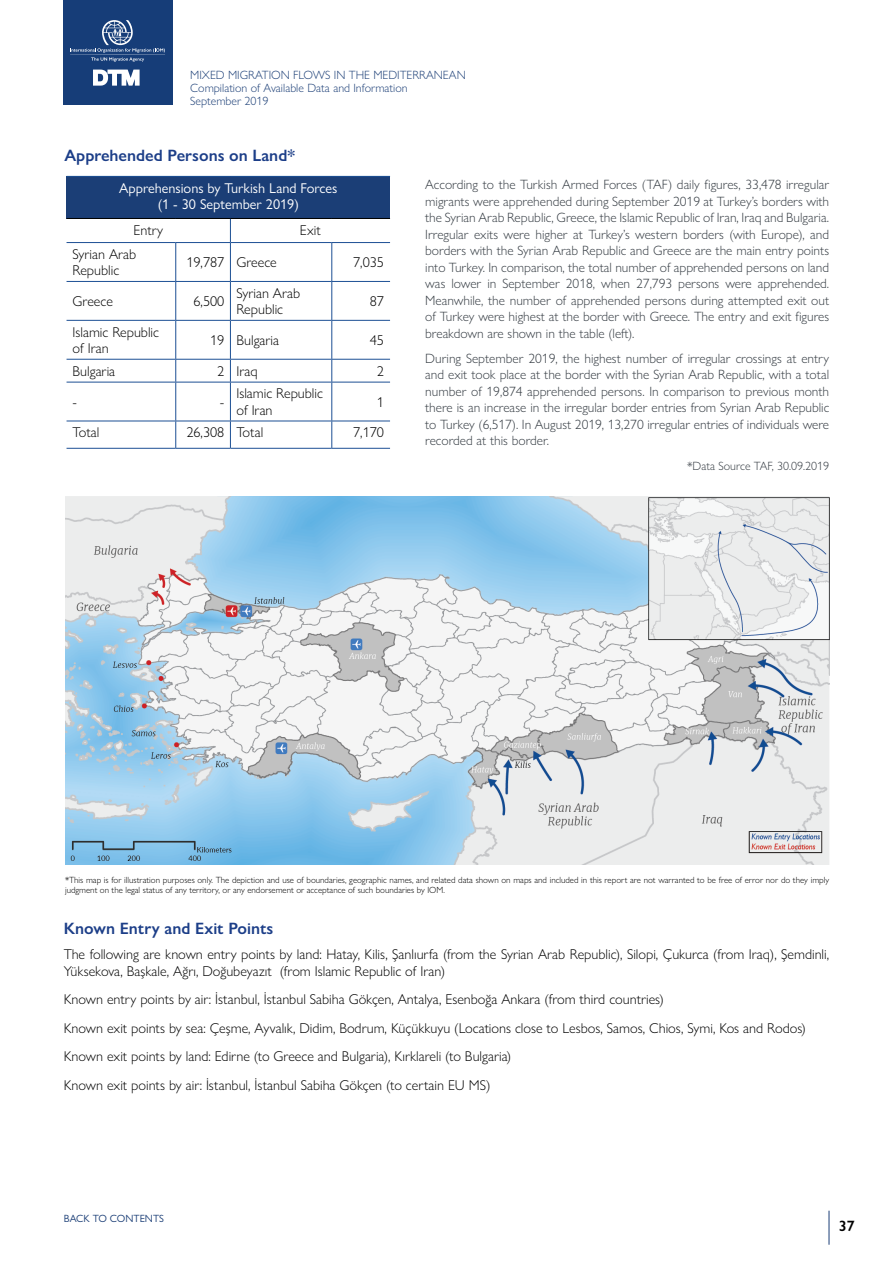
<style>
.page{position:relative;width:893px;height:1263px;background:#fff}
.page>*{position:absolute;margin:0;border:0;box-sizing:border-box;transform-origin:0 0}
.turski{font:600 16.5px "Gill Sans Nova";color:#1c3e88}
.Headtitle{font:600 16.5px "Gill Sans Nova";color:#1c3e88}
.t1{font:600 15px "Gill Sans Nova";color:#000}
.turski-2{font:300 14.25px/16.5px "Gill Sans Nova";color:#000}
.turski_tabela{font:300 14.25px/16.5px "Gill Sans Nova";color:#000}
.turski_tabela-2{font:14.25px "Gill Sans Nova";color:#fff}
.turski-3{font:300 13.5px/16.5px "Gill Sans Nova";color:#343b42;text-align:justify}
.t2{font:300 12px/12.9px "Gill Sans Nova";color:#1b3e76}
.turski-4{font:300 12px "Gill Sans Nova";color:#343b42}
.t3{font:10.5px "Gill Sans Nova";color:#1b3e76}
.fusnota{font:300 9px/10.8px "Gill Sans Nova";color:#000}
</style>
<div class="page">
<div style="left:67px;top:176px;width:323px;height:42px;background:#1b3e76"></div>
<hr style="left:67px;top:176px;width:109px;height:1px;background:#1c4f94">
<hr style="left:176px;top:176px;width:54px;height:1px;background:#1c4f94">
<hr style="left:230px;top:176px;width:102px;height:1px;background:#1c4f94">
<hr style="left:332px;top:176px;width:58px;height:1px;background:#1c4f94">
<svg style="left:230px;top:219px;width:1px;height:23px"></svg>
<hr style="left:67px;top:242px;width:109px;height:1px;background:#1c4f94">
<hr style="left:176px;top:242px;width:54px;height:1px;background:#1c4f94">
<hr style="left:175px;top:243px;width:1px;height:38px;background:#1c4f94">
<hr style="left:230px;top:242px;width:102px;height:1px;background:#1c4f94">
<hr style="left:230px;top:243px;width:1px;height:38px;background:#1c4f94">
<hr style="left:332px;top:242px;width:58px;height:1px;background:#1c4f94">
<hr style="left:331px;top:243px;width:1px;height:38px;background:#1c4f94">
<hr style="left:67px;top:281px;width:109px;height:1px;background:#1c4f94">
<hr style="left:176px;top:281px;width:54px;height:1px;background:#1c4f94">
<hr style="left:175px;top:282px;width:1px;height:38px;background:#1c4f94">
<hr style="left:230px;top:281px;width:102px;height:1px;background:#1c4f94">
<hr style="left:230px;top:282px;width:1px;height:38px;background:#1c4f94">
<hr style="left:332px;top:281px;width:58px;height:1px;background:#1c4f94">
<hr style="left:331px;top:282px;width:1px;height:38px;background:#1c4f94">
<hr style="left:67px;top:320px;width:109px;height:1px;background:#1c4f94">
<hr style="left:176px;top:320px;width:54px;height:1px;background:#1c4f94">
<hr style="left:175px;top:321px;width:1px;height:38px;background:#1c4f94">
<hr style="left:230px;top:320px;width:102px;height:1px;background:#1c4f94">
<hr style="left:230px;top:321px;width:1px;height:38px;background:#1c4f94">
<hr style="left:332px;top:320px;width:58px;height:1px;background:#1c4f94">
<hr style="left:331px;top:321px;width:1px;height:38px;background:#1c4f94">
<hr style="left:67px;top:359px;width:109px;height:1px;background:#1c4f94">
<hr style="left:176px;top:359px;width:54px;height:1px;background:#1c4f94">
<svg style="left:175px;top:360px;width:1px;height:22px"></svg>
<hr style="left:230px;top:359px;width:102px;height:1px;background:#1c4f94">
<svg style="left:230px;top:360px;width:1px;height:22px"></svg>
<hr style="left:332px;top:359px;width:58px;height:1px;background:#1c4f94">
<svg style="left:331px;top:360px;width:1px;height:22px"></svg>
<hr style="left:67px;top:382px;width:109px;height:1px;background:#1c4f94">
<hr style="left:176px;top:382px;width:54px;height:1px;background:#1c4f94">
<hr style="left:175px;top:382px;width:1px;height:39px;background:#1c4f94">
<hr style="left:230px;top:382px;width:102px;height:1px;background:#1c4f94">
<hr style="left:230px;top:382px;width:1px;height:39px;background:#1c4f94">
<hr style="left:332px;top:382px;width:58px;height:1px;background:#1c4f94">
<hr style="left:331px;top:382px;width:1px;height:39px;background:#1c4f94">
<hr style="left:67px;top:421px;width:109px;height:1px;background:#1c4f94">
<hr style="left:176px;top:421px;width:54px;height:1px;background:#1c4f94">
<svg style="left:175px;top:421px;width:1px;height:27px"></svg>
<hr style="left:230px;top:421px;width:102px;height:1px;background:#1c4f94">
<svg style="left:230px;top:421px;width:1px;height:27px"></svg>
<hr style="left:332px;top:421px;width:58px;height:1px;background:#1c4f94">
<svg style="left:331px;top:421px;width:1px;height:27px"></svg>
<hr style="left:67px;top:448px;width:109px;height:1px;background:#1c4f94">
<hr style="left:176px;top:448px;width:54px;height:1px;background:#1c4f94">
<hr style="left:230px;top:448px;width:102px;height:1px;background:#1c4f94">
<hr style="left:332px;top:448px;width:58px;height:1px;background:#1c4f94">
<hr style="left:67px;top:218px;width:109px;height:1px;background:#000">
<hr style="left:176px;top:218px;width:54px;height:1px;background:#000">
<hr style="left:230px;top:218px;width:102px;height:1px;background:#000">
<hr style="left:332px;top:218px;width:58px;height:1px;background:#000">
<img style="left:65px;top:496px;width:764px;height:369px">
<hr style="left:829px;top:1211px;width:1px;height:34px;background:#1b3e76">
<div style="left:63px;top:0;width:109px;height:105px;background:#163d78"></div>
<svg style="left:70px;top:20px;width:95px;height:42px"></svg>
<svg style="left:93px;top:70px;width:47px;height:16px"></svg>
<p class="t2" style="left:190px;top:68px;width:277px">MIXED MIGRATION FLOWS IN THE MEDITERRANEAN<br>Compilation of Available Data and Information<br>September 2019</p>
<p class="turski" style="left:64px;top:145px;width:232px">Apprehended Persons on Land*</p>
<p class="turski_tabela-2" style="left:119px;top:179px;width:220px">Apprehensions by Turkish Land Forces</p>
<p class="turski_tabela-2" style="left:158px;top:196px;width:143px">(1 - 30 September 2019)</p>
<p class="turski_tabela" style="left:134px;top:222px;width:31px">Entry</p>
<p class="turski_tabela" style="left:300px;top:222px;width:22px">Exit</p>
<p class="turski_tabela" style="left:73px;top:246px;width:65px">Syrian Arab<br>Republic</p>
<p class="turski_tabela" style="left:186px;top:254px;width:40px">19,787</p>
<p class="turski_tabela" style="left:236px;top:254px;width:42px">Greece</p>
<p class="turski_tabela" style="left:353px;top:254px;width:32px">7,035</p>
<p class="turski_tabela" style="left:73px;top:293px;width:42px">Greece</p>
<p class="turski_tabela" style="left:194px;top:293px;width:32px">6,500</p>
<p class="turski_tabela" style="left:236px;top:285px;width:65px">Syrian Arab<br>Republic</p>
<p class="turski_tabela" style="left:370px;top:293px;width:16px">87</p>
<p class="turski_tabela" style="left:73px;top:323px;width:88px">Islamic Republic of Iran</p>
<p class="turski_tabela" style="left:210px;top:332px;width:16px">19</p>
<p class="turski_tabela" style="left:236px;top:332px;width:44px">Bulgaria</p>
<p class="turski_tabela" style="left:370px;top:332px;width:16px">45</p>
<p class="turski_tabela" style="left:73px;top:363px;width:44px">Bulgaria</p>
<p class="turski_tabela" style="left:217px;top:363px;width:9px">2</p>
<p class="turski_tabela" style="left:236px;top:363px;width:23px">Iraq</p>
<p class="turski_tabela" style="left:377px;top:363px;width:9px">2</p>
<p class="turski_tabela" style="left:73px;top:393px;width:6px">-</p>
<p class="turski_tabela" style="left:220px;top:393px;width:6px">-</p>
<p class="turski_tabela" style="left:236px;top:385px;width:88px">Islamic Republic of Iran</p>
<p class="turski_tabela" style="left:377px;top:393px;width:9px">1</p>
<p class="turski_tabela" style="left:73px;top:424px;width:28px">Total</p>
<p class="turski_tabela" style="left:186px;top:424px;width:40px">26,308</p>
<p class="turski_tabela" style="left:236px;top:424px;width:28px">Total</p>
<p class="turski_tabela" style="left:353px;top:424px;width:32px">7,170</p>
<p class="turski-3" style="left:425px;top:176px;width:405px">According to the Turkish Armed Forces (TAF) daily figures, 33,478 irregular migrants were apprehended during September 2019 at Turkey’s borders with the Syrian Arab Republic, Greece, the Islamic Republic of Iran, Iraq and Bulgaria.<br>Irregular exits were higher at Turkey’s western borders (with Europe), and borders with the Syrian Arab Republic and Greece are the main entry points into Turkey. In comparison, the total number of apprehended persons on land was lower in September 2018, when 27,793 persons were apprehended.<br>Meanwhile, the number of apprehended persons during attempted exit out of Turkey were highest at the border with Greece. The entry and exit figures breakdown are shown in the table (left).</p>
<p class="turski-3" style="left:425px;top:350px;width:405px">During September 2019, the highest number of irregular crossings at entry and exit took place at the border with the Syrian Arab Republic, with a total number of 19,874 apprehended persons. In comparison to previous month there is an increase in the irregular border entries from Syrian Arab Republic to Turkey (6,517). In August 2019, 13,270 irregular entries of individuals were recorded at this border.</p>
<p class="turski-4" style="left:687px;top:459px;width:144px">*Data Source TAF, 30.09.2019</p>
<p class="fusnota" style="left:65px;top:874px;width:766px">*This map is for illustration purposes only. The depiction and use of boundaries, geographic names, and related data shown on maps and included in this report are not warranted to be free of error nor do they imply judgment on the legal status of any territory, or any endorsement or acceptance of such boundaries by IOM.</p>
<p class="Headtitle" style="left:64px;top:919px;width:211px">Known Entry and Exit Points</p>
<p class="turski-2" style="left:64px;top:946px;width:767px">The following are known entry points by land: Hatay, Kilis, Şanlıurfa (from the Syrian Arab Republic), Silopi, Çukurca (from Iraq), Şemdinli,<br>Yüksekova, Başkale, Ağrı, Doğubeyazıt (from Islamic Republic of Iran)</p>
<p class="turski-2" style="left:64px;top:991px;width:601px">Known entry points by air: İstanbul, İstanbul Sabiha Gökçen, Antalya, Esenboğa Ankara (from third countries)</p>
<p class="turski-2" style="left:64px;top:1019px;width:744px">Known exit points by sea: Çeşme, Ayvalık, Didim, Bodrum, Küçükkuyu (Locations close to Lesbos, Samos, Chios, Symi, Kos and Rodos)</p>
<p class="turski-2" style="left:64px;top:1048px;width:449px">Known exit points by land: Edirne (to Greece and Bulgaria), Kırklareli (to Bulgaria)</p>
<p class="turski-2" style="left:64px;top:1076px;width:428px">Known exit points by air: İstanbul, İstanbul Sabiha Gökçen (to certain EU MS)</p>
<p class="t3" style="left:64px;top:1212px;width:102px">BACK TO CONTENTS</p>
<p class="t1" style="left:839px;top:1217px;width:17px">37</p>
</div>
